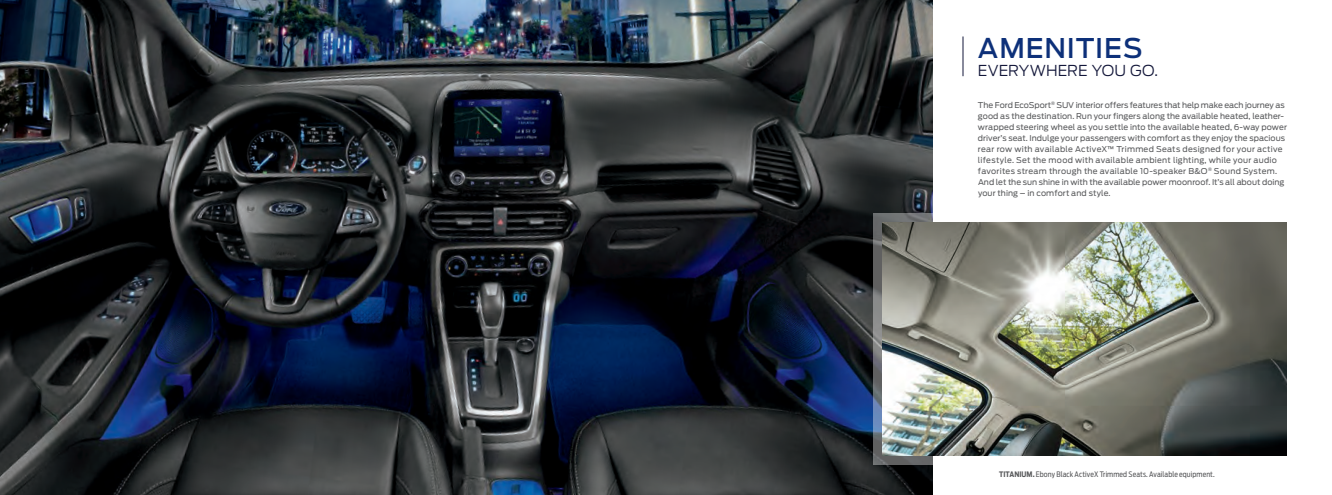
<style>
.page{position:relative;width:1332px;height:495px;background:#fff}
.page>*{position:absolute;margin:0;border:0;box-sizing:border-box;transform-origin:0 0}
.t1{font:500 27px "Ford Antenna";letter-spacing:.03em;color:#0d3079}
.t2{font:300 15px "Ford Antenna";letter-spacing:.005em;color:#13173a}
.t3{font:8px/11px "Ford Antenna";letter-spacing:.01em;color:#57585a}
.t4{font:7.5px "Ford Antenna Cond";letter-spacing:.015em;color:#57585a}
.s1{font-weight:500;font-size:6.5px}
.s2{font-weight:700}
</style>
<div class="page">
<img style="left:0;top:0;width:933px;height:495px">
<svg style="left:873px;top:213px;width:60px;height:252px;background:#6d7177"></svg>
<hr style="left:962px;top:36px;width:2px;height:40px;background:#13173a">
<img style="left:882px;top:222px;width:405px;height:234px">
<h2 class="t1" style="left:978px;top:24px;width:166px">AMENITIES</h2>
<h2 class="t2" style="left:978px;top:58px;width:182px">EVERYWHERE YOU GO.</h2>
<p class="t3" style="left:978px;top:99px;width:310px">The Ford EcoSport<sup>®</sup> SUV interior offers features that help make each journey as good as the destination. Run your fingers along the available heated, leather&shy;wrapped steering wheel as you settle into the available heated, 6-way power driver’s seat. Indulge your passengers with comfort as they enjoy the spacious rear row with available ActiveX<span class="s1">™</span> Trimmed Seats designed for your active lifestyle. Set the mood with available ambient lighting, while your audio favorites stream through the available 10-speaker B&amp;O<sup>®</sup> Sound System.<br>And let the sun shine in with the available power moonroof. It’s all about doing your thing – in comfort and style.</p>
<p class="t4" style="left:999px;top:468px;width:217px"><span class="s2">TITANIUM.</span> Ebony Black ActiveX Trimmed Seats. Available equipment.</p>
</div>
